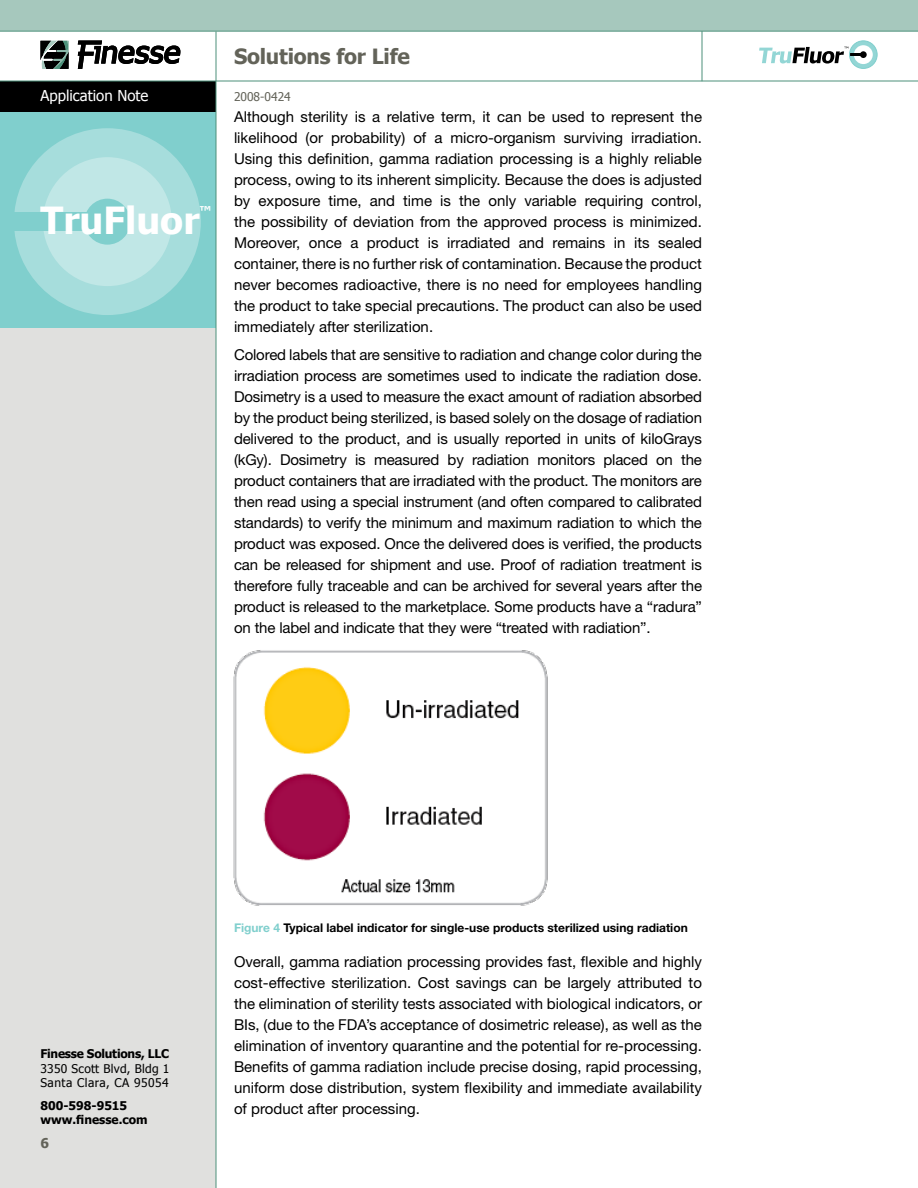
<style>
.page{position:relative;width:918px;height:1188px;background:#fff}
.page>*{position:absolute;margin:0;border:0;box-sizing:border-box;transform-origin:0 0}
.t1{font:700 37.35px "Tahoma";color:#fff}
.t2{font:700 21px "Tahoma";letter-spacing:-.01em;color:#636359}
.t3{font:15px/21px "Helvetica Neue LT Std";color:#000;text-align:justify}
.t4{font:15px "Tahoma";color:#fff}
.t5{font:700 13.5px "Tahoma";color:#636359}
.t6{font:700 13.5px "Tahoma";color:#fff}
.t7{font:700 12px "Helvetica Neue LT Std";color:#000}
.t8{font:12px/14.4px "Tahoma";letter-spacing:.025em;color:#000}
.t9{font:700 12px/14.4px "Tahoma";color:#000}
.t10{font:700 12px "Tahoma";letter-spacing:-.02em;color:#000}
.t11{font:12px "Tahoma";color:#636359}
.s1{color:#80cfcd}
</style>
<div class="page">
<div style="left:0;top:112px;width:216px;height:1076px;background:#e0e0de"></div>
<div style="left:0;top:0;width:918px;height:31px;background:#a6c8bd"></div>
<hr style="left:0;top:31px;width:918px;height:1px;background:#4d917b">
<div style="left:0;top:81px;width:216px;height:31px;background:#000"></div>
<hr style="left:0;top:81px;width:918px;height:1px;background:#4d917b">
<svg style="left:40px;top:41px;width:29px;height:28px"></svg>
<svg style="left:78px;top:40px;width:102px;height:29px"></svg>
<hr style="left:702px;top:31px;width:1px;height:50px;background:#4d917b">
<div style="left:850px;top:41px;width:27px;height:27px;background:#93d6d5;border-radius:50%"></div>
<div style="left:854px;top:45px;width:19px;height:19px;background:#fff;border-radius:50%"></div>
<svg style="left:759px;top:47px;width:103px;height:17px"></svg>
<div style="left:849px;top:40px;width:28px;height:29px;border:1px solid #80cfcd;border-radius:50%"></div>
<div style="left:860px;top:51px;width:7px;height:7px;background:#000;border-radius:50%"></div>
<div style="left:0;top:112px;width:216px;height:216px;background:#80cfcd"></div>
<div style="left:13px;top:127px;width:189px;height:189px;background:#a6dddc;border-radius:50%"></div>
<div style="left:43px;top:157px;width:129px;height:129px;background:#c0e7e6;border-radius:50%"></div>
<div style="left:13px;top:213px;width:88px;height:18px;background:#80cfcd"></div>
<div style="left:84px;top:199px;width:46px;height:46px;background:#80cfcd;border-radius:50%"></div>
<hr style="left:216px;top:32px;width:1px;height:1156px;background:#4d917b">
<img style="left:233px;top:650px;width:315px;height:256px">
<p class="t4" style="left:40px;top:86px;width:109px">Application Note</p>
<h1 class="t1" style="left:40px;top:194px;width:161px">TruFluor</h1>
<p class="t6" style="left:200px;top:202px;width:13px">™</p>
<h2 class="t2" style="left:234px;top:41px;width:177px">Solutions for Life</h2>
<p class="t11" style="left:234px;top:89px;width:58px">2008-0424</p>
<p class="t3" style="left:234px;top:106px;width:470px">Although sterility is a relative term, it can be used to represent the likelihood (or probability) of a micro-organism surviving irradiation.<br>Using this definition, gamma radiation processing is a highly reliable process, owing to its inherent simplicity. Because the does is adjusted by exposure time, and time is the only variable requiring control, the possibility of deviation from the approved process is minimized.<br>Moreover, once a product is irradiated and remains in its sealed container, there is no further risk of contamination. Because the product never becomes radioactive, there is no need for employees handling the product to take special precautions. The product can also be used immediately after sterilization.</p>
<p class="t3" style="left:234px;top:344px;width:470px">Colored labels that are sensitive to radiation and change color during the irradiation process are sometimes used to indicate the radiation dose.<br>Dosimetry is a used to measure the exact amount of radiation absorbed by the product being sterilized, is based solely on the dosage of radiation delivered to the product, and is usually reported in units of kiloGrays (kGy). Dosimetry is measured by radiation monitors placed on the product containers that are irradiated with the product. The monitors are then read using a special instrument (and often compared to calibrated standards) to verify the minimum and maximum radiation to which the product was exposed. Once the delivered does is verified, the products can be released for shipment and use. Proof of radiation treatment is therefore fully traceable and can be archived for several years after the product is released to the marketplace. Some products have a “radura” on the label and indicate that they were “treated with radiation”.</p>
<p class="t10" style="left:40px;top:1046px;width:130px">Finesse Solutions, LLC</p>
<p class="t8" style="left:40px;top:1061px;width:130px">3350 Scott Blvd, Bldg 1<br>Santa Clara, CA 95054</p>
<p class="t9" style="left:40px;top:1098px;width:109px">800-598-9515 www.finesse.com</p>
<p class="t5" style="left:40px;top:1134px;width:10px">6</p>
<p class="t7" style="left:234px;top:921px;width:455px"><span class="s1">Figure 4</span> Typical label indicator for single-use products sterilized using radiation</p>
<p class="t3" style="left:234px;top:951px;width:470px">Overall, gamma radiation processing provides fast, flexible and highly cost-effective sterilization. Cost savings can be largely attributed to the elimination of sterility tests associated with biological indicators, or BIs, (due to the FDA’s acceptance of dosimetric release), as well as the elimination of inventory quarantine and the potential for re-processing.<br>Benefits of gamma radiation include precise dosing, rapid processing, uniform dose distribution, system flexibility and immediate availability of product after processing.</p>
</div>
